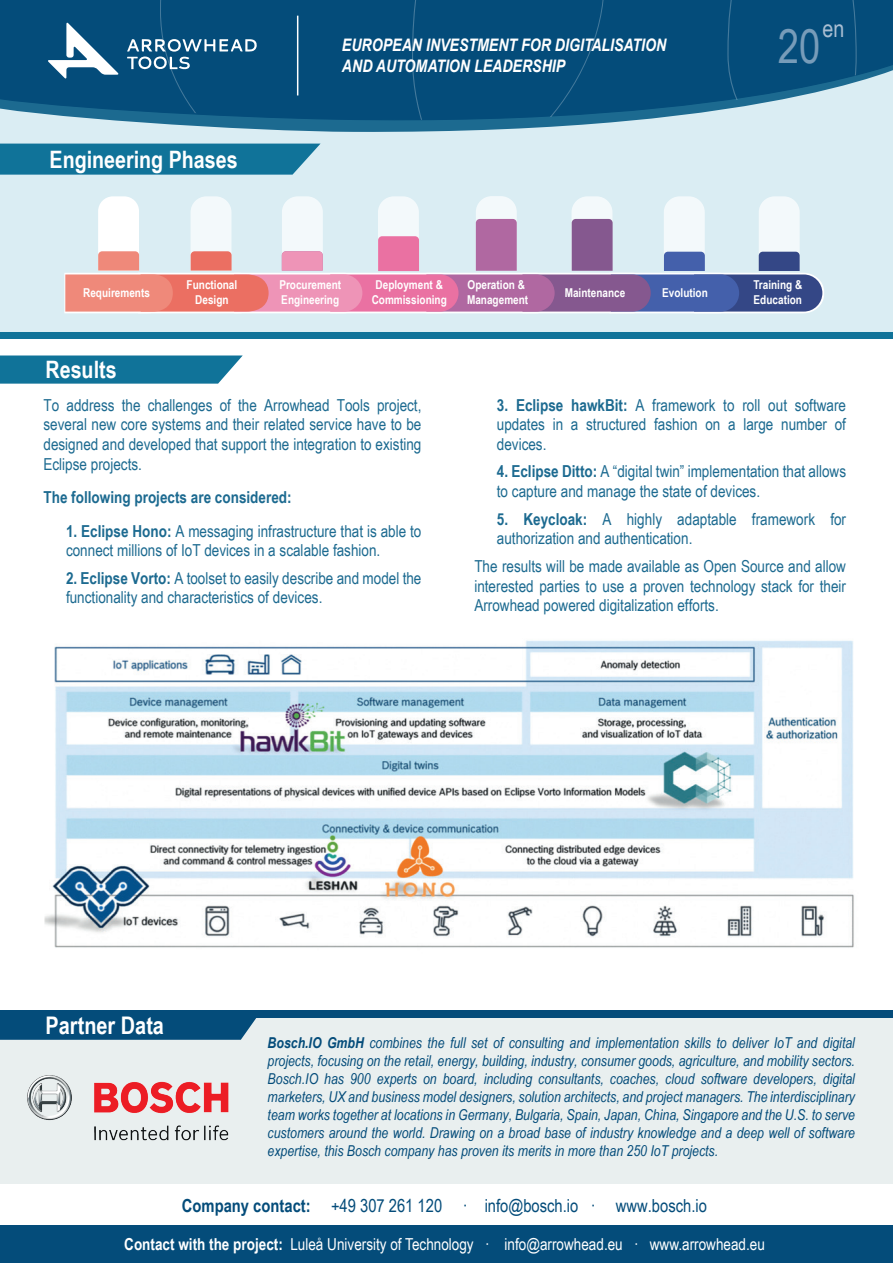
<style>
.page{position:relative;width:893px;height:1263px;background:#fff}
.page>*{position:absolute;margin:0;border:0;box-sizing:border-box;transform-origin:0 0}
.t1{font:46.65px "Arial Narrow";color:#779cb9}
.t2{font:700 24.3px "Arial Narrow";color:#fff}
.t3{font:700 24px "Arial Narrow";color:#fff}
.t4{font:24px "Arial Narrow";color:#a9bed2}
.t5{font:18px "Arial Narrow";color:#044c7a}
.t6{font:italic 700 17.25px/20.7px "Arial Narrow";color:#fff}
.t7{font:16.5px/19.8px "Arial Narrow";color:#1c6a90}
.t8{font:16.5px "Arial Narrow";color:#fff}
.t9{font:700 16.5px "Arial Narrow";color:#1c6a90}
.t10{font:italic 15px/18px "Arial Narrow";color:#044c7a;text-align:justify}
.t11{font:700 12.15px/14.7px "Arial Narrow";color:#fff}
.s1{font-weight:700}
</style>
<div class="page">
<div style="left:0;top:1016px;width:893px;height:167px;background:#e9efef"></div>
<div style="left:0;top:329px;width:893px;height:9px;background:#107399"></div>
<div style="left:0;top:0;width:892px;height:332px;background:#daedf3"></div>
<svg style="left:0;top:355px;width:243px;height:29px;background:#237ea1"></svg>
<svg style="left:234px;top:128px;width:659px;height:6px"></svg>
<svg style="left:0;top:0;width:893px;height:128px;background:#23648c"></svg>
<svg style="left:605px;top:0;width:122px;height:127px;background:#175b85"></svg>
<svg style="left:160px;top:0;width:445px;height:127px;background:#074f7c"></svg>
<svg style="left:727px;top:0;width:166px;height:127px"></svg>
<svg style="left:48px;top:23px;width:70px;height:56px;background:#5384a4"></svg>
<svg style="left:127px;top:39px;width:130px;height:31px;background:#3d7498"></svg>
<hr style="left:297px;top:16px;width:1px;height:79px;background:#fff">
<div style="left:0;top:1225px;width:893px;height:38px;background:#044c7a"></div>
<div style="left:0;top:1011px;width:893px;height:7px;background:#044c7a"></div>
<svg style="left:0;top:1018px;width:256px;height:22px;background:#0c527e"></svg>
<svg style="left:0;top:144px;width:320px;height:31px;background:#1a799d"></svg>
<img style="left:44px;top:640px;width:810px;height:308px">
<img style="left:27px;top:1075px;width:202px;height:66px">
<svg style="left:64px;top:196px;width:760px;height:117px"></svg>
<h3 class="t3" style="left:50px;top:141px;width:190px">Engineering Phases</h3>
<p class="t6" style="left:342px;top:34px;width:326px">EUROPEAN INVESTMENT FOR DIGITALISATION<br>AND AUTOMATION LEADERSHIP</p>
<h1 class="t1" style="left:778px;top:12px;width:44px">20</h1>
<h3 class="t4" style="left:822px;top:11px;width:23px">en</h3>
<p class="t11" style="left:83px;top:284px;width:68px">Requirements</p>
<p class="t11" style="left:187px;top:277px;width:52px;text-align:center">Functional<br>Design</p>
<p class="t11" style="left:279px;top:277px;width:63px">Procurement<br>Engineering</p>
<p class="t11" style="left:372px;top:277px;width:77px;text-align:center">Deployment &amp;<br>Commissioning</p>
<p class="t11" style="left:467px;top:277px;width:63px">Operation &amp;<br>Management</p>
<p class="t11" style="left:565px;top:284px;width:62px">Maintenance</p>
<p class="t11" style="left:662px;top:284px;width:47px">Evolution</p>
<p class="t11" style="left:753px;top:277px;width:50px">Training &amp;<br>Education</p>
<h3 class="t3" style="left:46px;top:352px;width:73px">Results</h3>
<p class="t7" style="left:43px;top:394px;width:379px;text-align:justify">To address the challenges of the Arrowhead Tools project, several new core systems and their related service have to be designed and developed that support the integration to existing Eclipse projects.</p>
<p class="t9" style="left:43px;top:485px;width:250px">The following projects are considered:</p>
<p class="t7" style="left:66px;top:520px;width:357px"><span class="s1">1. Eclipse Hono:</span> A messaging infrastructure that is able to connect millions of IoT devices in a scalable fashion.</p>
<p class="t7" style="left:66px;top:567px;width:357px"><span class="s1">2. Eclipse Vorto:</span> A toolset to easily describe and model the functionality and characteristics of devices.</p>
<p class="t7" style="left:497px;top:394px;width:351px;text-align:justify"><span class="s1">3. Eclipse hawkBit:</span> A framework to roll out software updates in a structured fashion on a large number of devices.</p>
<p class="t7" style="left:497px;top:461px;width:351px"><span class="s1">4. Eclipse Ditto:</span> A “digital twin” implementation that allows to capture and manage the state of devices.</p>
<p class="t7" style="left:497px;top:508px;width:351px"><span class="s1">5. Keycloak:</span> A highly adaptable framework for authorization and authentication.</p>
<p class="t7" style="left:474px;top:555px;width:373px;text-align:justify">The results will be made available as Open Source and allow interested parties to use a proven technology stack for their Arrowhead powered digitalization efforts.</p>
<h2 class="t2" style="left:46px;top:1007px;width:120px">Partner Data</h2>
<p class="t10" style="left:268px;top:1034px;width:589px"><span class="s1">Bosch.IO GmbH</span> combines the full set of consulting and implementation skills to deliver IoT and digital projects, focusing on the retail, energy, building, industry, consumer goods, agriculture, and mobility sectors.<br>Bosch.IO has 900 experts on board, including consultants, coaches, cloud software developers, digital marketers, UX and business model designers, solution architects, and project managers. The interdisciplinary team works together at locations in Germany, Bulgaria, Spain, Japan, China, Singapore and the U.S. to serve customers around the world. Drawing on a broad base of industry knowledge and a deep well of software expertise, this Bosch company has proven its merits in more than 250 IoT projects.</p>
<p class="t5" style="left:182px;top:1193px;width:526px"><span class="s1">Company contact:</span> +49 307 261 120 · info@bosch.io · www.bosch.io</p>
<p class="t8" style="left:124px;top:1232px;width:642px"><span class="s1">Contact with the project:</span> Luleå University of Technology · info@arrowhead.eu · www.arrowhead.eu</p>
</div>
